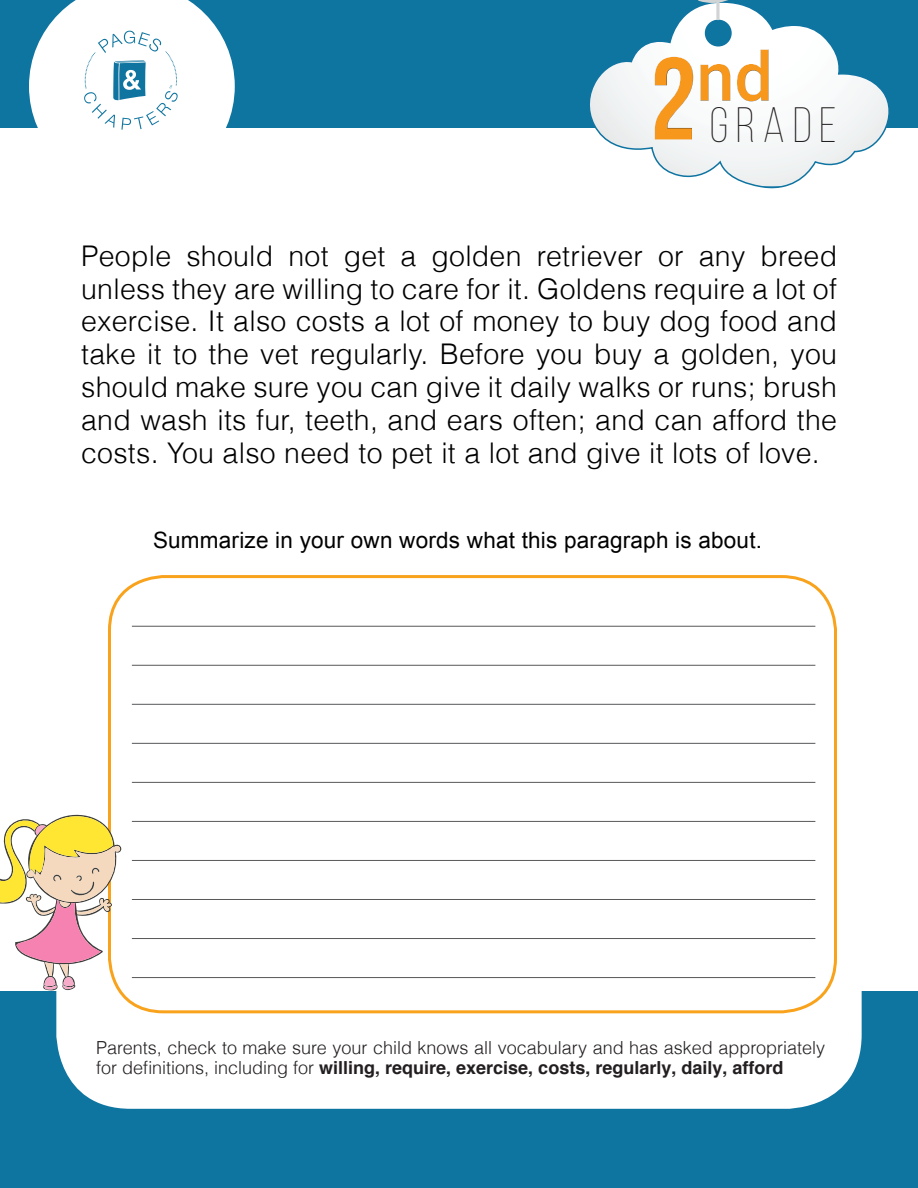
<style>
.page{position:relative;width:918px;height:1188px;background:#fff}
.page>*{position:absolute;margin:0;border:0;box-sizing:border-box;transform-origin:0 0}
.t1{font:500 68.25px "Roboto";color:#f7981d}
.t2{font:300 49.65px "Bebas Neue";letter-spacing:.16em;color:#231f20}
.t3{font:300 28.5px/32.8px "Helvetica";letter-spacing:.01em;color:#000;text-align:justify}
.t4{font:22.5px "Helvetica";letter-spacing:.01em;color:#000}
.t5{font:300 18px/19.8px "Helvetica";color:#231f20}
.s1{font-family:"Bebas Neue";font-weight:700;font-size:117px}
.s2{font-weight:700}
</style>
<div class="page">
<div style="left:0;top:991px;width:918px;height:197px;background:#0e75a1"></div>
<div style="left:56px;top:302px;width:806px;height:807px;background:#fff;border-radius:74px"></div>
<div style="left:0;top:0;width:918px;height:127px;background:#0e75a1"></div>
<svg style="left:29px;top:0;width:206px;height:130px;background:#daeaf0"></svg>
<svg style="left:586px;top:3px;width:307px;height:186px"></svg>
<svg style="left:698px;top:0;width:30px;height:3px"></svg>
<svg style="left:716px;top:0;width:4px;height:20px"></svg>
<div style="left:628px;top:29px;width:226px;height:131px;background:#231f20;opacity:.75"></div>
<div style="left:108px;top:575px;width:729px;height:438px;border:3px solid #f9a21c;border-radius:54px"></div>
<hr style="left:132px;top:665px;width:683px;height:1px;background:#57585a">
<hr style="left:132px;top:743px;width:683px;height:1px;background:#57585a">
<hr style="left:132px;top:821px;width:683px;height:1px;background:#57585a">
<hr style="left:132px;top:899px;width:683px;height:1px;background:#57585a">
<hr style="left:132px;top:977px;width:683px;height:1px;background:#57585a">
<hr style="left:132px;top:626px;width:683px;height:1px;background:#57585a">
<hr style="left:132px;top:704px;width:683px;height:1px;background:#57585a">
<hr style="left:132px;top:782px;width:683px;height:1px;background:#57585a">
<hr style="left:132px;top:860px;width:683px;height:1px;background:#57585a">
<hr style="left:132px;top:938px;width:683px;height:1px;background:#57585a">
<svg style="left:0;top:810px;width:122px;height:181px"></svg>
<h1 class="t1" style="left:650px;top:29px;width:124px"><span class="s1">2</span>nd</h1>
<p class="t2" style="left:710px;top:98px;width:129px">GRADE</p>
<p class="t3" style="left:81px;top:238px;width:757px">People should not get a golden retriever or any breed unless they are willing to care for it. Goldens require a lot of exercise. It also costs a lot of money to buy dog food and take it to the vet regularly. Before you buy a golden, you should make sure you can give it daily walks or runs; brush and wash its fur, teeth, and ears often; and can afford the costs. You also need to pet it a lot and give it lots of love.</p>
<p class="t4" style="left:153px;top:525px;width:611px">Summarize in your own words what this paragraph is about.</p>
<p class="t5" style="left:96px;top:1037px;width:731px">Parents, check to make sure your child knows all vocabulary and has asked appropriately for definitions, including for <span class="s2">willing, require, exercise, costs, regularly, daily, afford</span></p>
</div>
